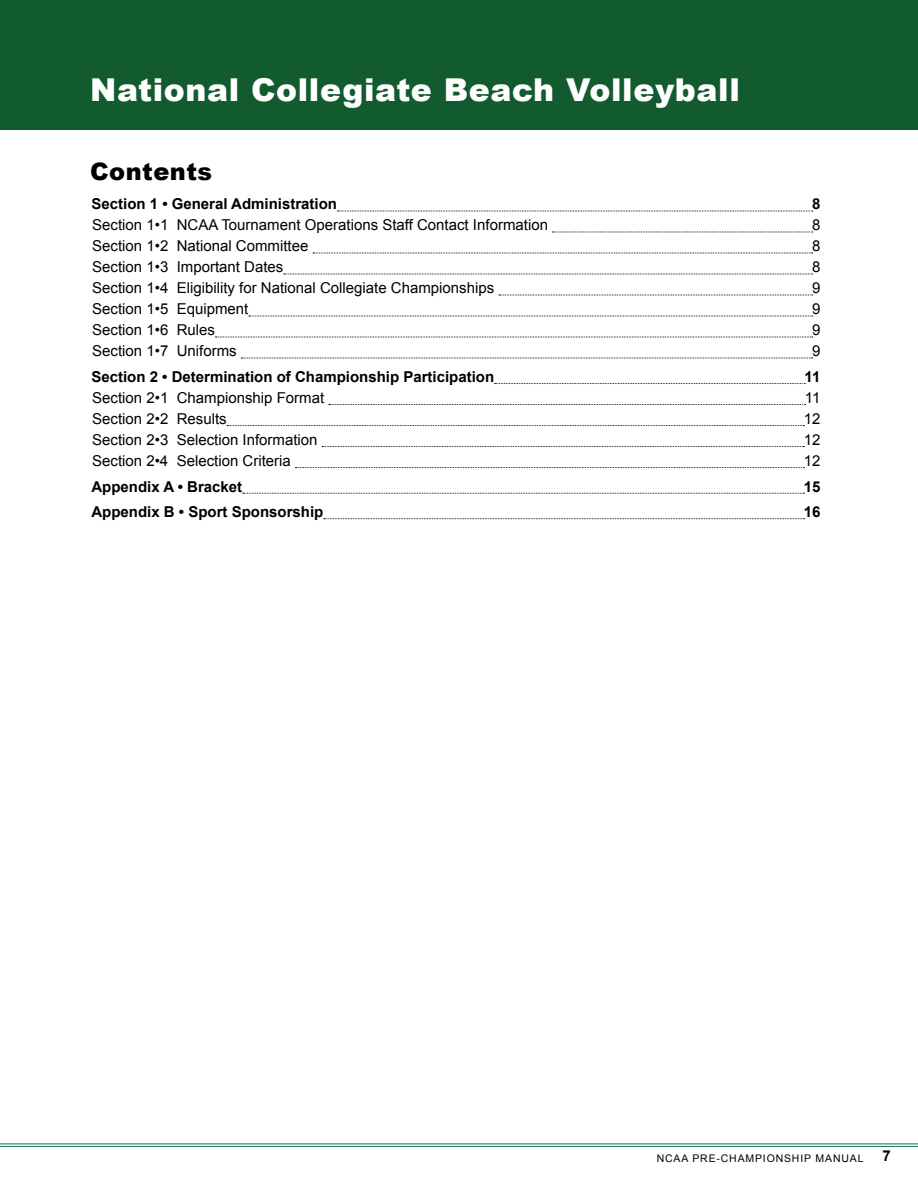
<style>
.page{position:relative;width:918px;height:1188px;background:#fff}
.page>*{position:absolute;margin:0;border:0;box-sizing:border-box;transform-origin:0 0}
.t1{font:900 31.5px "Arial";letter-spacing:.02em;color:#fff}
.t2{font:900 24px "Arial";letter-spacing:.02em;color:#000}
.t3{font:15px "Arial";color:#000}
.t4{font:700 15px "Arial";color:#000}
.t5{font:10.5px "Arial";letter-spacing:.08em;color:#000}
</style>
<div class="page">
<hr style="left:0;top:1144px;width:918px;height:1px;background:#117059">
<hr style="left:0;top:1146px;width:918px;height:1px;background:#117059">
<div style="left:0;top:0;width:918px;height:130px;background:#125b2e"></div>
<svg style="left:337px;top:211px;width:476px;height:1px"></svg>
<svg style="left:553px;top:232px;width:260px;height:1px"></svg>
<svg style="left:313px;top:253px;width:500px;height:1px"></svg>
<svg style="left:284px;top:274px;width:529px;height:1px"></svg>
<svg style="left:499px;top:295px;width:314px;height:1px"></svg>
<svg style="left:249px;top:316px;width:564px;height:1px"></svg>
<svg style="left:215px;top:337px;width:598px;height:1px"></svg>
<svg style="left:241px;top:358px;width:572px;height:1px"></svg>
<svg style="left:495px;top:383px;width:310px;height:1px"></svg>
<svg style="left:329px;top:404px;width:477px;height:1px"></svg>
<svg style="left:227px;top:425px;width:577px;height:1px"></svg>
<svg style="left:322px;top:446px;width:482px;height:1px"></svg>
<svg style="left:295px;top:467px;width:509px;height:1px"></svg>
<svg style="left:243px;top:493px;width:561px;height:1px"></svg>
<svg style="left:324px;top:518px;width:480px;height:1px"></svg>
<h1 class="t1" style="left:90px;top:67px;width:651px">National Collegiate Beach Volleyball</h1>
<h2 class="t2" style="left:90px;top:154px;width:124px">Contents</h2>
<p class="t4" style="left:92px;top:194px;width:247px">Section 1 • General Administration</p>
<p class="t4" style="left:812px;top:194px;width:10px">8</p>
<p class="t3" style="left:92px;top:215px;width:457px">Section 1•1 NCAA Tournament Operations Staff Contact Information</p>
<p class="t3" style="left:812px;top:215px;width:10px">8</p>
<p class="t3" style="left:92px;top:236px;width:218px">Section 1•2 National Committee</p>
<p class="t3" style="left:812px;top:236px;width:10px">8</p>
<p class="t3" style="left:92px;top:257px;width:193px">Section 1•3 Important Dates</p>
<p class="t3" style="left:812px;top:257px;width:10px">8</p>
<p class="t3" style="left:92px;top:278px;width:404px">Section 1•4 Eligibility for National Collegiate Championships</p>
<p class="t3" style="left:812px;top:278px;width:10px">9</p>
<p class="t3" style="left:92px;top:299px;width:158px">Section 1•5 Equipment</p>
<p class="t3" style="left:812px;top:299px;width:10px">9</p>
<p class="t3" style="left:92px;top:320px;width:124px">Section 1•6 Rules</p>
<p class="t3" style="left:812px;top:320px;width:10px">9</p>
<p class="t3" style="left:92px;top:341px;width:146px">Section 1•7 Uniforms</p>
<p class="t3" style="left:812px;top:341px;width:10px">9</p>
<p class="t4" style="left:91px;top:367px;width:404px">Section 2 • Determination of Championship Participation</p>
<p class="t4" style="left:805px;top:367px;width:17px">11</p>
<p class="t3" style="left:92px;top:388px;width:234px">Section 2•1 Championship Format</p>
<p class="t3" style="left:805px;top:388px;width:17px">11</p>
<p class="t3" style="left:92px;top:409px;width:136px">Section 2•2 Results</p>
<p class="t3" style="left:804px;top:409px;width:18px">12</p>
<p class="t3" style="left:92px;top:430px;width:227px">Section 2•3 Selection Information</p>
<p class="t3" style="left:804px;top:430px;width:18px">12</p>
<p class="t3" style="left:92px;top:451px;width:200px">Section 2•4 Selection Criteria</p>
<p class="t3" style="left:804px;top:451px;width:18px">12</p>
<p class="t4" style="left:91px;top:476px;width:152px">Appendix A • Bracket</p>
<p class="t4" style="left:804px;top:476px;width:18px">15</p>
<p class="t4" style="left:91px;top:502px;width:233px">Appendix B • Sport Sponsorship</p>
<p class="t4" style="left:804px;top:502px;width:18px">16</p>
<p class="t5" style="left:657px;top:1151px;width:208px">NCAA PRE-CHAMPIONSHIP MANUAL</p>
<p class="t4" style="left:883px;top:1146px;width:10px">7</p>
</div>
